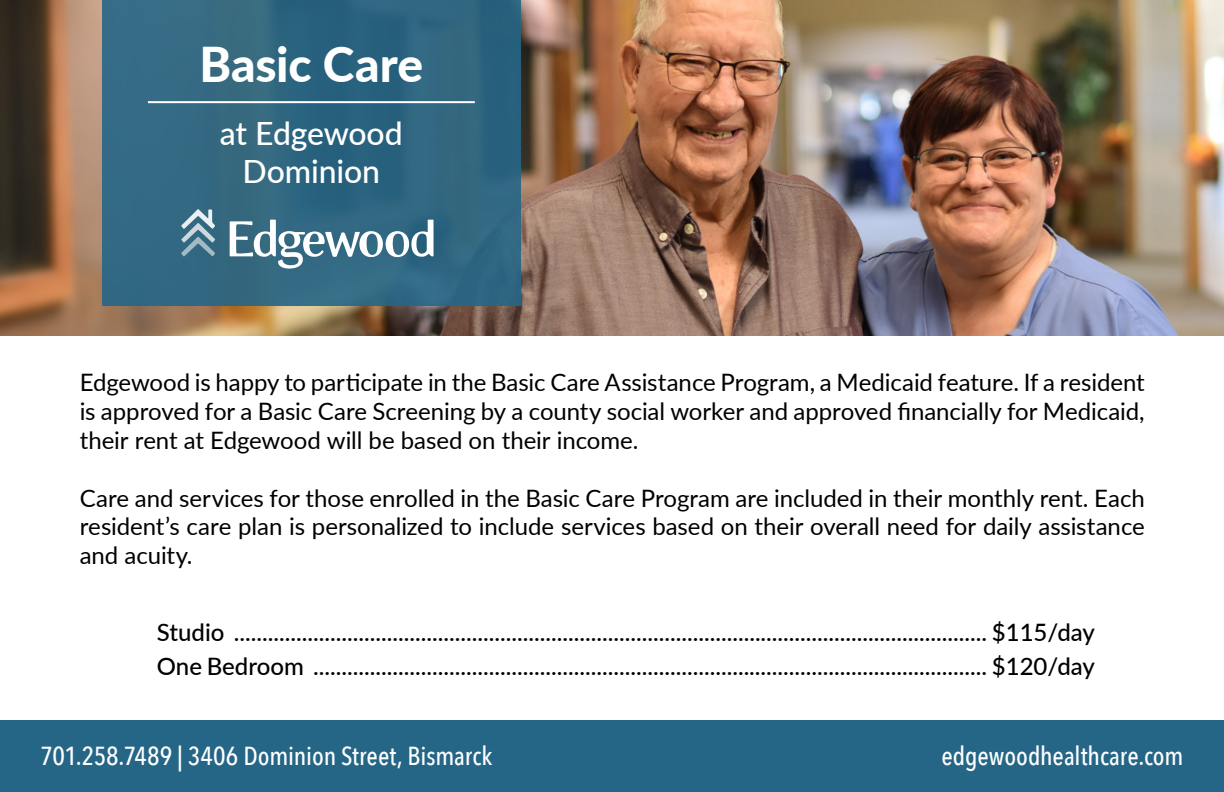
<style>
.page{position:relative;width:1224px;height:792px;background:#fff}
.page>*{position:absolute;margin:0;border:0;box-sizing:border-box;transform-origin:0 0}
.t1{font:800 48px "Lato";letter-spacing:-.005em;color:#fff}
.t2{font:500 32px/38.4px "Lato";letter-spacing:-.005em;color:#fff;text-align:center}
.Product_Line_Contact_Footer{font:500 26px "Avenir Next Condensed";letter-spacing:-.005em;color:#fff}
.t3{font:24px/28.8px "Lato";letter-spacing:-.005em;color:#000;text-align:justify}
.Services_Packages_and_Additional_Rates{font:500 24px "Lato";color:#000}
</style>
<div class="page">
<img style="left:0;top:0;width:1224px;height:336px">
<div style="left:102px;top:0;width:419px;height:306px;background:linear-gradient(to right,#356a83,#2b637e)"></div>
<div style="left:0;top:720px;width:1224px;height:72px;background:#256687"></div>
<svg style="left:230px;top:220px;width:203px;height:49px"></svg>
<svg style="left:181px;top:209px;width:34px;height:47px;background:#7095a7"></svg>
<hr style="left:148px;top:101px;width:327px;height:2px;background:#fff">
<p class="t1" style="left:199px;top:29px;width:225px">Basic Care</p>
<p class="t2" style="left:220px;top:112px;width:184px">at Edgewood<br>Dominion</p>
<p class="t3" style="left:80px;top:367px;width:1067px">Edgewood is happy to participate in the Basic Care Assistance Program, a Medicaid feature. If a resident is approved for a Basic Care Screening by a county social worker and approved financially for Medicaid, their rent at Edgewood will be based on their income.</p>
<p class="t3" style="left:80px;top:482px;width:1067px">Care and services for those enrolled in the Basic Care Program are included in their monthly rent. Each resident’s care plan is personalized to include services based on their overall need for daily assistance and acuity.</p>
<p class="Services_Packages_and_Additional_Rates" style="left:157px;top:615px;width:940px">Studio ..................................................................................................................................... $115/day</p>
<p class="Services_Packages_and_Additional_Rates" style="left:157px;top:649px;width:940px">One Bedroom ....................................................................................................................... $120/day</p>
<p class="Product_Line_Contact_Footer" style="left:41px;top:740px;width:453px">701.258.7489 | 3406 Dominion Street, Bismarck</p>
<p class="Product_Line_Contact_Footer" style="left:941px;top:740px;width:243px">edgewoodhealthcare.com</p>
</div>
